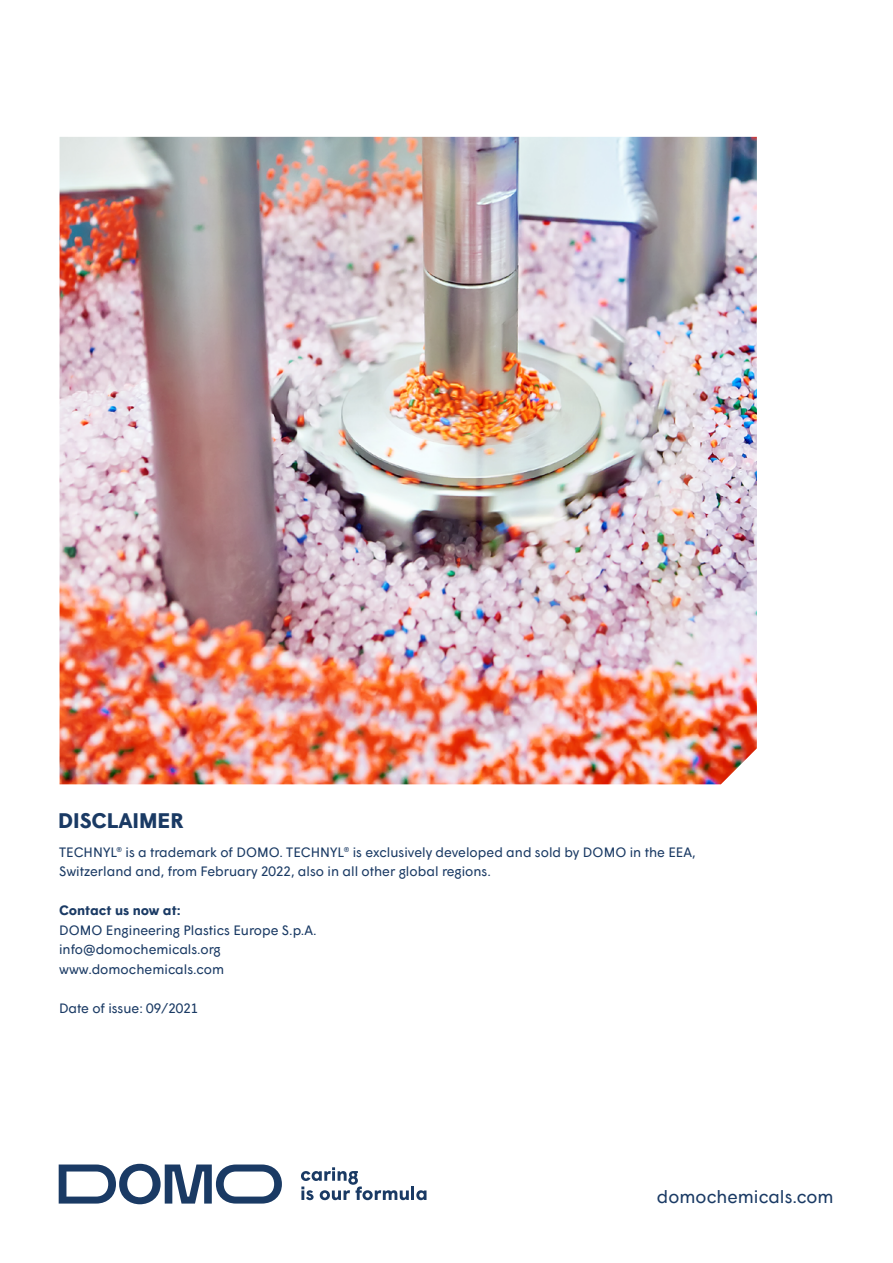
<style>
.page{position:relative;width:893px;height:1263px;background:#fff}
.page>*{position:absolute;margin:0;border:0;box-sizing:border-box;transform-origin:0 0}
.t1{font:700 21px "Wigrum Web";color:#1a3a64}
.t2{font:18px "Wigrum Web";color:#1a3a64}
.t3{font:13.5px/19.5px "Wigrum Web";color:#1a3a64}
.t4{font:700 13.5px "Wigrum Web";color:#1a3a64}
</style>
<div class="page">
<img style="left:60px;top:137px;width:697px;height:647px">
<svg style="left:59px;top:1164px;width:223px;height:40px"></svg>
<svg style="left:301px;top:1167px;width:108px;height:33px"></svg>
<hr style="left:411px;top:1186px;width:3px;height:14px;background:#1a3a64">
<svg style="left:416px;top:1190px;width:10px;height:10px"></svg>
<p class="t1" style="left:58px;top:805px;width:127px">DISCLAIMER</p>
<p class="t3" style="left:59px;top:841px;width:638px">TECHNYL® is a trademark of DOMO. TECHNYL® is exclusively developed and sold by DOMO in the EEA,<br>Switzerland and, from February 2022, also in all other global regions.</p>
<p class="t4" style="left:59px;top:900px;width:123px">Contact us now at:</p>
<p class="t3" style="left:59px;top:919px;width:259px">DOMO Engineering Plastics Europe S.p.A.</p>
<p class="t3" style="left:59px;top:939px;width:163px">info@domochemicals.org</p>
<p class="t3" style="left:59px;top:958px;width:167px">www.domochemicals.com</p>
<p class="t3" style="left:59px;top:997px;width:141px">Date of issue: 09/2021</p>
<p class="t2" style="left:657px;top:1183px;width:178px">domochemicals.com</p>
</div>
